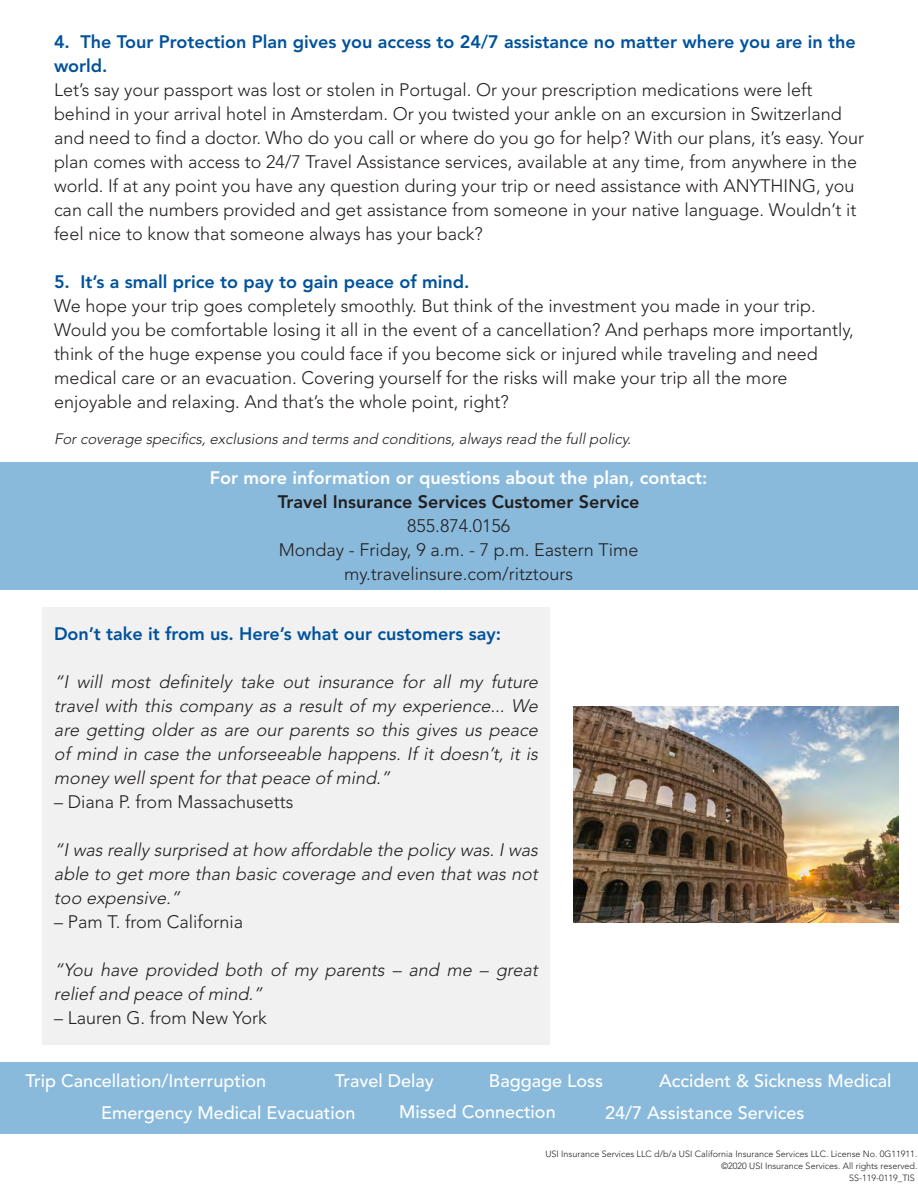
<style>
.page{position:relative;width:918px;height:1188px;background:#fff}
.page>*{position:absolute;margin:0;border:0;box-sizing:border-box;transform-origin:0 0}
.t1{font:300 18px/24px "Avenir LT Std";color:#231f20}
.t2{font:italic 300 18px/24px "Avenir LT Std";color:#231f20;text-align:justify}
.t3{font:800 18px/24px "Avenir LT Std";color:#00529b}
.t4{font:500 18px "Avenir LT Std";color:#fff}
.t5{font:italic 300 15px "Avenir LT Std";color:#231f20}
.t6{font:300 9px/12px "Avenir LT Std";color:#231f20;text-align:right}
.s1{font-weight:800;color:#fff}
.s2{font-weight:800}
</style>
<div class="page">
<div style="left:43px;top:608px;width:507px;height:438px;background:#f1f1f2"></div>
<div style="left:1px;top:462px;width:917px;height:128px;background:#89badc"></div>
<div style="left:0;top:1063px;width:918px;height:71px;background:#89badc"></div>
<img style="left:574px;top:707px;width:324px;height:216px">
<p class="t3" style="left:54px;top:30px;width:803px">4. The Tour Protection Plan gives you access to 24/7 assistance no matter where you are in the world.</p>
<p class="t1" style="left:54px;top:78px;width:812px">Let’s say your passport was lost or stolen in Portugal. Or your prescription medications were left behind in your arrival hotel in Amsterdam. Or you twisted your ankle on an excursion in Switzerland and need to find a doctor. Who do you call or where do you go for help? With our plans, it’s easy. Your plan comes with access to 24/7 Travel Assistance services, available at any time, from anywhere in the world. If at any point you have any question during your trip or need assistance with ANYTHING, you can call the numbers provided and get assistance from someone in your native language. Wouldn’t it feel nice to know that someone always has your back?</p>
<p class="t3" style="left:54px;top:270px;width:417px">5. It’s a small price to pay to gain peace of mind.</p>
<p class="t1" style="left:54px;top:294px;width:801px">We hope your trip goes completely smoothly. But think of the investment you made in your trip.<br>Would you be comfortable losing it all in the event of a cancellation? And perhaps more importantly, think of the huge expense you could face if you become sick or injured while traveling and need medical care or an evacuation. Covering yourself for the risks will make your trip all the more enjoyable and relaxing. And that’s the whole point, right?</p>
<p class="t5" style="left:54px;top:430px;width:582px">Forcoverage specifics,exclusions and terms and conditions,always read the fullpolicy.</p>
<p class="t1" style="left:210px;top:466px;width:499px;text-align:center"><span class="s1">For more information or questions about the plan, contact:<br></span><span class="s2">Travel Insurance Services Customer Service<br></span>855.874.0156<br>Monday - Friday, 9 a.m. - 7 p.m. Eastern Time my.travelinsure.com/ritztours</p>
<p class="t3" style="left:54px;top:621px;width:449px">Don’t take it from us. Here’s what our customers say:</p>
<p class="t2" style="left:54px;top:669px;width:489px">“I will most definitely take out insurance for all my future travel with this company as a result of my experience... We are getting older as are our parents so this gives us peace of mind in case the unforseeable happens. If it doesn’t, it is money wellspentforthatpeace of mind.”</p>
<p class="t1" style="left:54px;top:789px;width:241px">– Diana P. from Massachusetts</p>
<p class="t2" style="left:54px;top:837px;width:489px">“Iwas really surprised athow affordable the policy was.Iwas able to get more than basic coverage and even that was not too expensive.”</p>
<p class="t1" style="left:54px;top:909px;width:191px">– Pam T. from California</p>
<p class="t2" style="left:54px;top:957px;width:489px">“You have provided both of my parents – and me – great relief and peace of mind.”</p>
<p class="t1" style="left:54px;top:1005px;width:214px">– Lauren G. from New York</p>
<p class="t4" style="left:25px;top:1070px;width:242px">Trip Cancellation/Interruption</p>
<p class="t4" style="left:335px;top:1070px;width:101px">Travel Delay</p>
<p class="t4" style="left:489px;top:1070px;width:116px">Baggage Loss</p>
<p class="t4" style="left:101px;top:1102px;width:256px">Emergency Medical Evacuation</p>
<p class="t4" style="left:659px;top:1070px;width:234px">Accident &amp; Sickness Medical</p>
<p class="t4" style="left:399px;top:1102px;width:158px">Missed Connection</p>
<p class="t4" style="left:605px;top:1102px;width:201px">24/7 Assistance Services</p>
<p class="t6" style="left:545px;top:1148px;width:373px">USI Insurance Services LLC d/b/a USI California Insurance Services LLC. License No. 0G11911. ©2020 USI Insurance Services. All rights reserved.<br>SS-119-0119_TIS</p>
</div>
